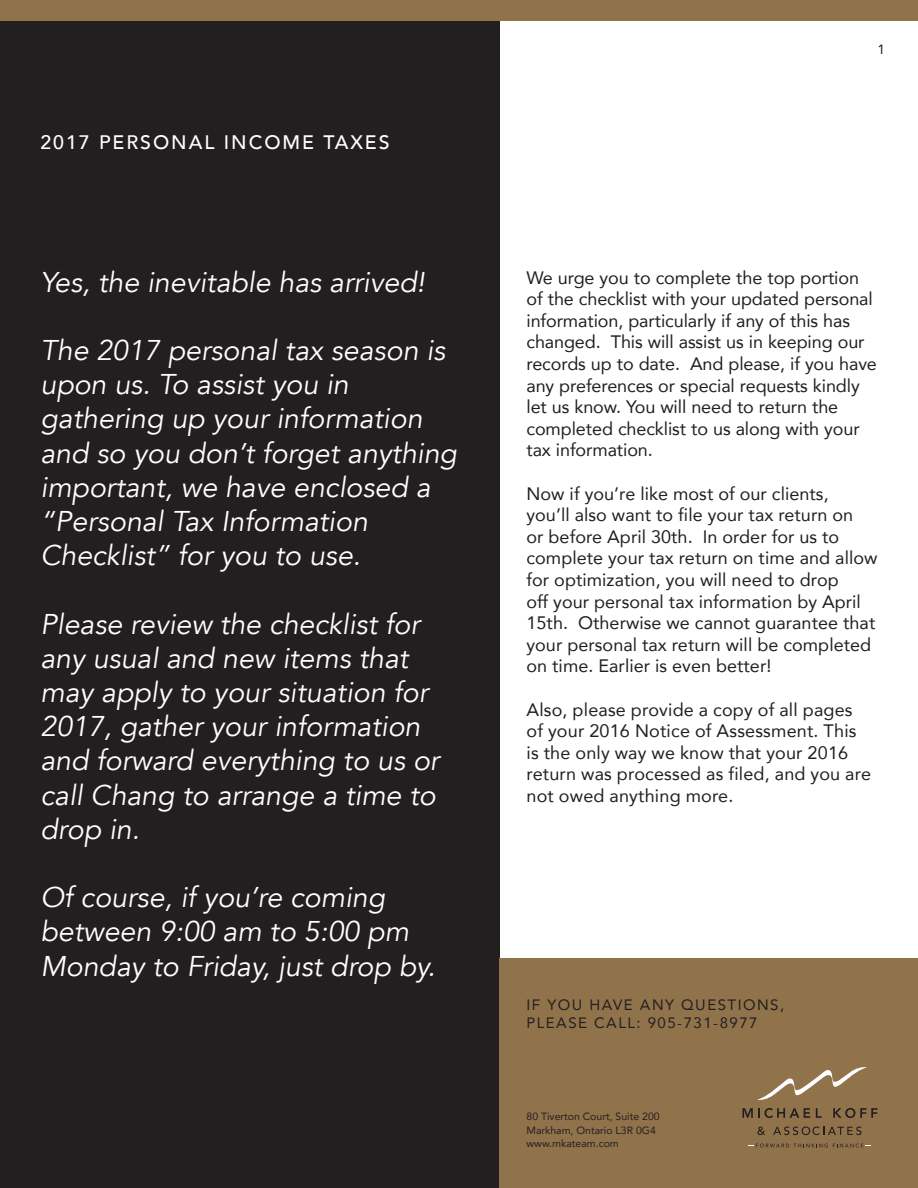
<style>
.page{position:relative;width:918px;height:1188px;background:#fff}
.page>*{position:absolute;margin:0;border:0;box-sizing:border-box;transform-origin:0 0}
.t1{font:italic 28.5px/34.2px "Avenir";color:#fff}
.t2{font:500 19.5px "Avenir";letter-spacing:.1em;color:#fff}
.t3{font:18px/21.6px "Avenir";letter-spacing:.005em;color:#231f20}
.t4{font:15px/18px "Avenir";letter-spacing:.1em;color:#231f20}
.t5{font:13.5px "Avenir";color:#231f20}
.t6{font:10.5px/14.1px "Avenir";color:#231f20}
</style>
<div class="page">
<div style="left:0;top:0;width:500px;height:1188px;background:#231f20"></div>
<div style="left:0;top:0;width:918px;height:21px;background:#90724b"></div>
<div style="left:500px;top:958px;width:418px;height:230px;background:#90724b"></div>
<svg style="left:749px;top:1144px;width:122px;height:4px"></svg>
<svg style="left:757px;top:1127px;width:8px;height:8px"></svg>
<svg style="left:773px;top:1127px;width:89px;height:8px"></svg>
<svg style="left:743px;top:1108px;width:67px;height:10px"></svg>
<svg style="left:816px;top:1108px;width:6px;height:10px"></svg>
<svg style="left:833px;top:1108px;width:45px;height:10px"></svg>
<svg style="left:757px;top:1067px;width:110px;height:33px"></svg>
<p class="t2" style="left:40px;top:125px;width:351px">2017 PERSONAL INCOME TAXES</p>
<h1 class="t1" style="left:40px;top:265px;width:386px">Yes, the inevitable has arrived!</h1>
<h1 class="t1" style="left:40px;top:334px;width:418px">The 2017 personal tax season is upon us. To assist you in gathering up your information and so you don’t forget anything important, we have enclosed a “Personal Tax Information<br>Checklist” for you to use.</h1>
<h1 class="t1" style="left:40px;top:607px;width:400px">Please review the checklist for any usual and new items that may apply to your situation for<br>2017, gather your information and forward everything to us or call Chang to arrange a time to drop in.</h1>
<h1 class="t1" style="left:40px;top:881px;width:396px">Of course, if you’re coming between 9:00 am to 5:00 pm<br>Monday to Friday, just drop by.</h1>
<p class="t5" style="left:878px;top:38px;width:9px">1</p>
<p class="t3" style="left:526px;top:266px;width:352px">We urge you to complete the top portion of the checklist with your updated personal information, particularly if any of this has changed. This will assist us in keeping our records up to date. And please, if you have any preferences or special requests kindly let us know. You will need to return the completed checklist to us along with your tax information.</p>
<p class="t3" style="left:526px;top:482px;width:353px">Now if you’re like most of our clients,<br>you’ll also want to file your tax return on<br>or before April 30th. In order for us to complete your tax return on time and allow for optimization, you will need to drop<br>off your personal tax information by April 15th. Otherwise we cannot guarantee that your personal tax return will be completed on time. Earlier is even better!</p>
<p class="t3" style="left:526px;top:698px;width:346px">Also, please provide a copy of all pages of your 2016 Notice of Assessment. This is the only way we know that your 2016 return was processed as filed, and you are not owed anything more.</p>
<p class="t4" style="left:526px;top:996px;width:259px">IF YOU HAVE ANY QUESTIONS,<br>PLEASE CALL: 905-731-8977</p>
<p class="t6" style="left:526px;top:1109px;width:135px">80 Tiverton Court, Suite 200<br>Markham, Ontario L3R 0G4</p>
<p class="t6" style="left:526px;top:1136px;width:94px">www.mkateam.com</p>
</div>
